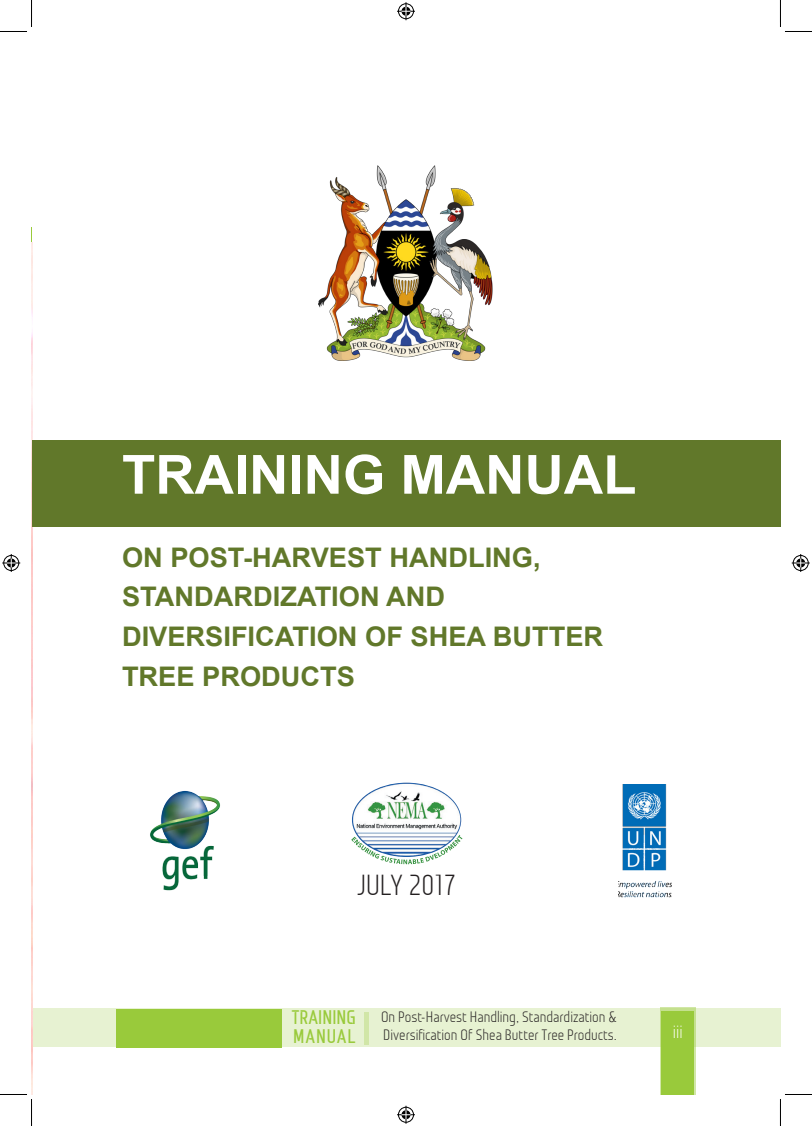
<style>
.page{position:relative;width:812px;height:1126px;background:#fff}
.page>*{position:absolute;margin:0;border:0;box-sizing:border-box;transform-origin:0 0}
.t1{font:700 54px "Arial";color:#fff}
.t2{font:28.95px "Monitorica";color:#231f20}
.t3{font:700 27px/39.6px "Arial";color:#61782a}
.t4{font:700 19.65px/18.6px "Monitorica";color:#99ca3b}
.t5{font:18px "Monitorica";color:#fff}
.t6{font:15px/18px "Monitorica";color:#231f20}
</style>
<div class="page">
<div style="left:32px;top:1008px;width:748px;height:39px;background:#e7f2d2"></div>
<div style="left:660px;top:1007px;width:35px;height:87px;background:#c4e08e"></div>
<div style="left:661px;top:1011px;width:33px;height:83px;background:#99ca3b"></div>
<hr style="left:364px;top:1012px;width:4px;height:33px;background:#d1e6a7">
<div style="left:116px;top:1009px;width:166px;height:39px;background:#99ca3b"></div>
<img style="left:32px;top:243px;width:1px;height:851px">
<div style="left:32px;top:440px;width:748px;height:87px;background:#61782a"></div>
<img style="left:319px;top:165px;width:174px;height:196px">
<img style="left:150px;top:790px;width:70px;height:101px">
<img style="left:618px;top:785px;width:53px;height:113px">
<img style="left:352px;top:783px;width:109px;height:52px">
<svg style="left:351px;top:835px;width:111px;height:29px"></svg>
<svg style="left:0;top:0;width:32px;height:32px"></svg>
<svg style="left:0;top:1094px;width:32px;height:32px"></svg>
<svg style="left:780px;top:0;width:31px;height:32px"></svg>
<svg style="left:780px;top:1094px;width:31px;height:32px"></svg>
<svg style="left:397px;top:2px;width:18px;height:18px"></svg>
<svg style="left:397px;top:1106px;width:18px;height:18px"></svg>
<svg style="left:2px;top:554px;width:18px;height:18px"></svg>
<svg style="left:791px;top:554px;width:18px;height:18px"></svg>
<p class="t1" style="left:122px;top:437px;width:516px">TRAINING MANUAL</p>
<p class="t3" style="left:122px;top:538px;width:420px">ON POST-HARVEST HANDLING,<br>STANDARDIZATION AND</p>
<p class="t3" style="left:122px;top:617px;width:482px">DIVERSIFICATION OF SHEA BUTTER</p>
<p class="t3" style="left:122px;top:657px;width:234px">TREE PRODUCTS</p>
<p class="t2" style="left:357px;top:868px;width:100px">JULY 2017</p>
<p class="t4" style="left:291px;top:1008px;width:65px">TRAINING<br>MANUAL</p>
<p class="t6" style="left:381px;top:1008px;width:237px">On Post-Harvest Handling, Standardization &amp;<br>Diversification Of Shea Butter Tree Products.</p>
<p class="t5" style="left:672px;top:1021px;width:11px">iii</p>
</div>
